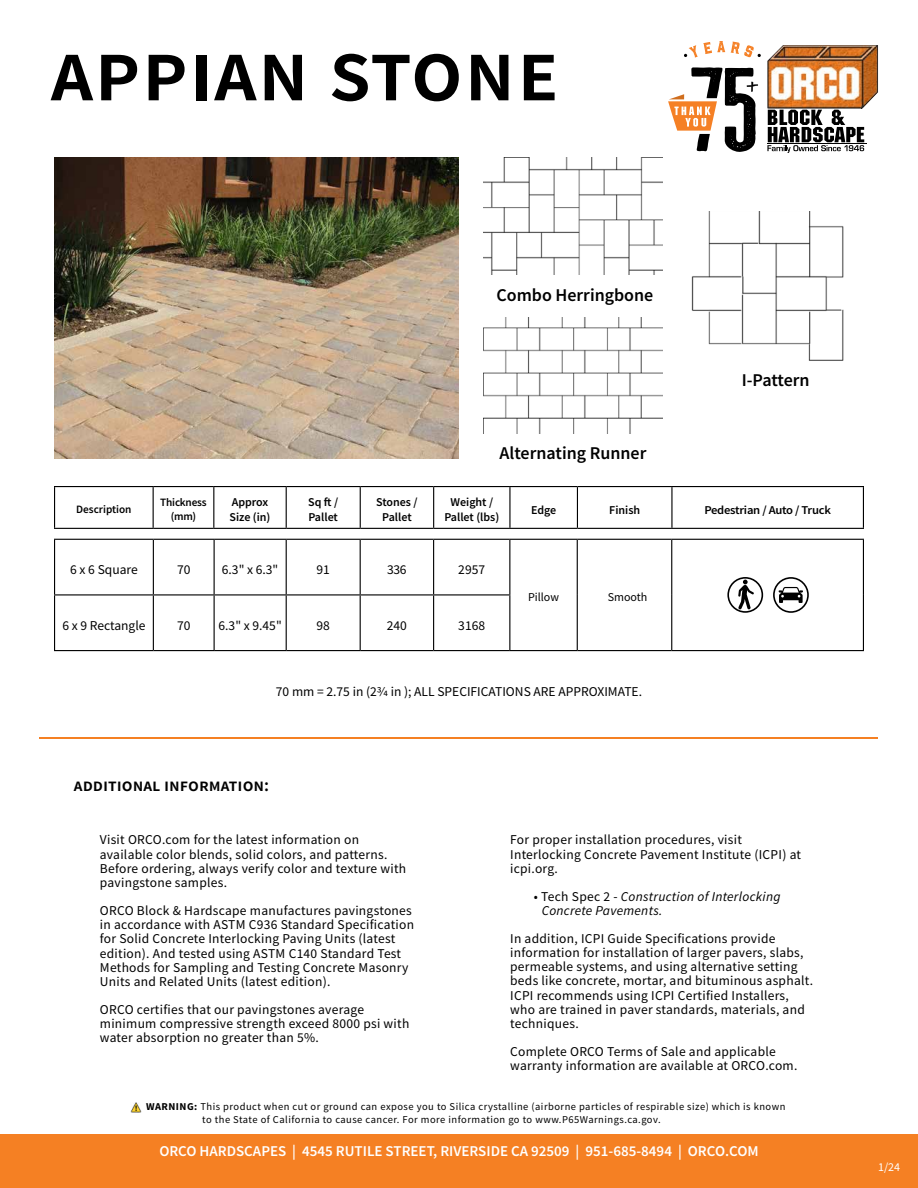
<style>
.page{position:relative;width:918px;height:1188px;background:#fff}
.page>*{position:absolute;margin:0;border:0;box-sizing:border-box;transform-origin:0 0}
.t1{font:600 87px "Source Sans Pro";letter-spacing:.01em;color:#000}
.t2{font:600 18px "Source Sans Pro";color:#000}
.t3{font:600 15px "Source Sans Pro";color:#fff}
.t4{font:13.5px/14.2px "Source Sans Pro";letter-spacing:.02em;color:#000}
.t5{font:13.5px "Source Sans Pro";color:#000}
.t6{font:italic 13.5px/14.2px "Source Sans Pro";letter-spacing:.02em;color:#000}
.t7{font:600 12px/14.4px "Source Sans Pro";letter-spacing:-.015em;color:#000}
.t8{font:600 12px "Source Sans Pro";letter-spacing:-.015em;color:#000;scale:1.05 1}
.t9{font:12px "Source Sans Pro";color:#000}
.t10{font:12px "Source Sans Pro";color:#fff}
.t11{font:600 11.25px/14.4px "Source Sans Pro";letter-spacing:-.02em;color:#000;text-align:center}
.t12{font:10.5px/12.6px "Source Sans Pro";letter-spacing:.045em;color:#000}
.s1{font-style:normal}
.s2{font-weight:700}
</style>
<div class="page">
<div style="left:0;top:1134px;width:918px;height:54px;background:#f58023"></div>
<hr style="left:40px;top:737px;width:838px;height:2px;background:#f58023">
<svg style="left:131px;top:1103px;width:10px;height:9px"></svg>
<svg style="left:684px;top:41px;width:41px;height:17px"></svg>
<svg style="left:731px;top:42px;width:30px;height:15px"></svg>
<svg style="left:668px;top:67px;width:90px;height:85px"></svg>
<svg style="left:767px;top:45px;width:111px;height:108px"></svg>
<hr style="left:767px;top:144px;width:100px;height:1px;background:#000">
<img style="left:768px;top:45px;width:109px;height:63px">
<img style="left:55px;top:158px;width:404px;height:301px">
<img style="left:484px;top:158px;width:178px;height:116px">
<img style="left:484px;top:317px;width:178px;height:117px">
<img style="left:691px;top:212px;width:153px;height:149px">
<hr style="left:54px;top:486px;width:99px;height:1px;background:#000">
<hr style="left:54px;top:487px;width:1px;height:41px;background:#000">
<hr style="left:54px;top:528px;width:99px;height:1px;background:#000">
<hr style="left:153px;top:486px;width:61px;height:1px;background:#000">
<hr style="left:153px;top:487px;width:1px;height:41px;background:#000">
<hr style="left:153px;top:528px;width:61px;height:1px;background:#000">
<hr style="left:214px;top:486px;width:72px;height:1px;background:#000">
<hr style="left:213px;top:487px;width:1px;height:41px;background:#000">
<hr style="left:214px;top:528px;width:72px;height:1px;background:#000">
<hr style="left:286px;top:486px;width:74px;height:1px;background:#000">
<hr style="left:286px;top:487px;width:1px;height:41px;background:#000">
<hr style="left:286px;top:528px;width:74px;height:1px;background:#000">
<hr style="left:577px;top:487px;width:1px;height:41px;background:#000">
<hr style="left:863px;top:487px;width:1px;height:41px;background:#000">
<hr style="left:672px;top:486px;width:192px;height:1px;background:#000">
<hr style="left:672px;top:528px;width:192px;height:1px;background:#000">
<hr style="left:360px;top:486px;width:74px;height:1px;background:#000">
<hr style="left:360px;top:487px;width:1px;height:41px;background:#000">
<hr style="left:434px;top:486px;width:76px;height:1px;background:#000">
<hr style="left:360px;top:528px;width:74px;height:1px;background:#000">
<hr style="left:434px;top:528px;width:76px;height:1px;background:#000">
<hr style="left:433px;top:487px;width:1px;height:41px;background:#000">
<hr style="left:510px;top:486px;width:67px;height:1px;background:#000">
<hr style="left:509px;top:487px;width:2px;height:41px;background:#000">
<hr style="left:577px;top:486px;width:95px;height:1px;background:#000">
<hr style="left:671px;top:487px;width:2px;height:41px;background:#000">
<hr style="left:510px;top:528px;width:67px;height:1px;background:#000">
<hr style="left:577px;top:528px;width:95px;height:1px;background:#000">
<hr style="left:54px;top:539px;width:99px;height:1px;background:#000">
<hr style="left:54px;top:540px;width:1px;height:54px;background:#000">
<hr style="left:54px;top:594px;width:99px;height:1px;background:#000">
<hr style="left:54px;top:595px;width:1px;height:55px;background:#000">
<hr style="left:54px;top:650px;width:99px;height:1px;background:#000">
<hr style="left:577px;top:539px;width:95px;height:1px;background:#000">
<hr style="left:672px;top:539px;width:192px;height:1px;background:#000">
<hr style="left:577px;top:650px;width:95px;height:1px;background:#000">
<hr style="left:672px;top:650px;width:192px;height:1px;background:#000">
<hr style="left:153px;top:539px;width:61px;height:1px;background:#000">
<hr style="left:153px;top:540px;width:1px;height:54px;background:#000">
<hr style="left:153px;top:594px;width:61px;height:1px;background:#000">
<hr style="left:153px;top:595px;width:1px;height:55px;background:#000">
<hr style="left:153px;top:650px;width:61px;height:1px;background:#000">
<hr style="left:214px;top:539px;width:72px;height:1px;background:#000">
<hr style="left:214px;top:540px;width:1px;height:54px;background:#000">
<hr style="left:360px;top:540px;width:1px;height:54px;background:#000">
<hr style="left:214px;top:594px;width:72px;height:1px;background:#000">
<hr style="left:214px;top:595px;width:1px;height:55px;background:#000">
<hr style="left:360px;top:595px;width:1px;height:55px;background:#000">
<hr style="left:214px;top:650px;width:72px;height:1px;background:#000">
<hr style="left:286px;top:539px;width:74px;height:1px;background:#000">
<hr style="left:286px;top:540px;width:1px;height:54px;background:#000">
<hr style="left:360px;top:539px;width:74px;height:1px;background:#000">
<hr style="left:509px;top:540px;width:1px;height:54px;background:#000">
<hr style="left:286px;top:594px;width:74px;height:1px;background:#000">
<hr style="left:286px;top:595px;width:1px;height:55px;background:#000">
<hr style="left:360px;top:594px;width:74px;height:1px;background:#000">
<hr style="left:509px;top:595px;width:1px;height:55px;background:#000">
<hr style="left:286px;top:650px;width:74px;height:1px;background:#000">
<hr style="left:360px;top:650px;width:74px;height:1px;background:#000">
<hr style="left:434px;top:539px;width:76px;height:1px;background:#000">
<hr style="left:433px;top:540px;width:1px;height:54px;background:#000">
<hr style="left:510px;top:539px;width:67px;height:1px;background:#000">
<hr style="left:577px;top:540px;width:1px;height:55px;background:#000">
<hr style="left:434px;top:594px;width:76px;height:1px;background:#000">
<hr style="left:433px;top:595px;width:1px;height:55px;background:#000">
<hr style="left:577px;top:595px;width:1px;height:55px;background:#000">
<hr style="left:434px;top:650px;width:76px;height:1px;background:#000">
<hr style="left:510px;top:650px;width:67px;height:1px;background:#000">
<hr style="left:671px;top:540px;width:1px;height:55px;background:#000">
<hr style="left:863px;top:540px;width:1px;height:55px;background:#000">
<hr style="left:671px;top:595px;width:1px;height:55px;background:#000">
<hr style="left:863px;top:595px;width:1px;height:55px;background:#000">
<svg style="left:727px;top:577px;width:36px;height:36px"></svg>
<svg style="left:773px;top:577px;width:36px;height:36px"></svg>
<h1 class="t1" style="left:51px;top:14px;width:510px">appian stone</h1>
<h2 class="t2" style="left:496px;top:284px;width:158px">Combo Herringbone</h2>
<h2 class="t2" style="left:500px;top:441px;width:149px">Alternating Runner</h2>
<h2 class="t2" style="left:742px;top:368px;width:69px">I-Pattern</h2>
<p class="t11" style="left:76px;top:502px;width:57px">Description</p>
<p class="t11" style="left:160px;top:495px;width:48px">Thickness (mm)</p>
<p class="t7" style="left:230px;top:495px;width:43px">Approx<br>Size (in)</p>
<p class="t7" style="left:308px;top:495px;width:31px">Sq ft /<br>Pallet</p>
<p class="t7" style="left:376px;top:495px;width:43px;text-align:center">Stones /<br>Pallet</p>
<p class="t7" style="left:444px;top:495px;width:56px;text-align:center">Weight /<br>Pallet (lbs)</p>
<p class="t7" style="left:531px;top:502px;width:27px">Edge</p>
<p class="t7" style="left:609px;top:502px;width:32px">Finish</p>
<p class="t8" style="left:704px;top:502px;width:122px">Pedestrian / Auto / Truck</p>
<p class="t4" style="left:70px;top:562px;width:69px">6 x 6 Square</p>
<p class="t4" style="left:177px;top:562px;width:15px">70</p>
<p class="t4" style="left:222px;top:562px;width:58px">6.3" x 6.3"</p>
<p class="t4" style="left:316px;top:562px;width:15px">91</p>
<p class="t4" style="left:387px;top:562px;width:21px">336</p>
<p class="t4" style="left:458px;top:562px;width:28px">2957</p>
<p class="t5" style="left:62px;top:617px;width:85px">6 x 9 Rectangle</p>
<p class="t4" style="left:177px;top:618px;width:15px">70</p>
<p class="t4" style="left:219px;top:618px;width:65px">6.3" x 9.45"</p>
<p class="t4" style="left:316px;top:618px;width:15px">98</p>
<p class="t4" style="left:387px;top:618px;width:22px">240</p>
<p class="t4" style="left:458px;top:618px;width:28px">3168</p>
<p class="t9" style="left:528px;top:589px;width:32px">Pillow</p>
<p class="t9" style="left:608px;top:589px;width:41px">Smooth</p>
<p class="t5" style="left:276px;top:683px;width:368px">70 mm = 2.75 in (23/4 in ); ALL SPECIFICATIONS ARE APPROXIMATE.</p>
<h2 class="t2" style="left:74px;top:773px;width:197px">additional information:</h2>
<p class="t4" style="left:100px;top:833px;width:308px">Visit ORCO.com for the latest information on available color blends, solid colors, and patterns.<br>Before ordering, always verify color and texture with pavingstone samples.</p>
<p class="t4" style="left:100px;top:903px;width:316px">ORCO Block &amp; Hardscape manufactures pavingstones in accordance with ASTM C936 Standard Specification for Solid Concrete Interlocking Paving Units (latest edition). And tested using ASTM C140 Standard Test Methods for Sampling and Testing Concrete Masonry Units and Related Units (latest edition).</p>
<p class="t4" style="left:100px;top:1002px;width:311px">ORCO certifies that our pavingstones average minimum compressive strength exceed 8000 psi with water absorption no greater than 5%.</p>
<p class="t4" style="left:510px;top:833px;width:292px">For proper installation procedures, visit<br>Interlocking Concrete Pavement Institute (ICPI) at icpi.org.</p>
<p class="t6" style="left:542px;top:889px;width:240px;text-indent:-8px"><span class="s1">• Tech Spec 2 -</span> Construction of Interlocking<br>Concrete Pavements.</p>
<p class="t4" style="left:510px;top:931px;width:304px">In addition, ICPI Guide Specifications provide information for installation of larger pavers, slabs, permeable systems, and using alternative setting beds like concrete, mortar, and bituminous asphalt.<br>ICPI recommends using ICPI Certified Installers, who are trained in paver standards, materials, and techniques.</p>
<p class="t4" style="left:510px;top:1044px;width:289px">Complete ORCO Terms of Sale and applicable warranty information are available at ORCO.com.</p>
<p class="t12" style="left:202px;top:1100px;width:585px;text-indent:-56px"><span class="s2">WARNING:</span> This product when cut or ground can expose you to Silica crystalline (airborne particles of respirable size) which is known to the State of California to cause cancer. For more information go to www.P65Warnings.ca.gov.</p>
<p class="t3" style="left:159px;top:1141px;width:601px">ORCO HARDSCAPES | 4545 RUTILE STREET, RIVERSIDE CA 92509 | 951-685-8494 | ORCO.COM</p>
<p class="t10" style="left:878px;top:1159px;width:24px">1/24</p>
</div>
